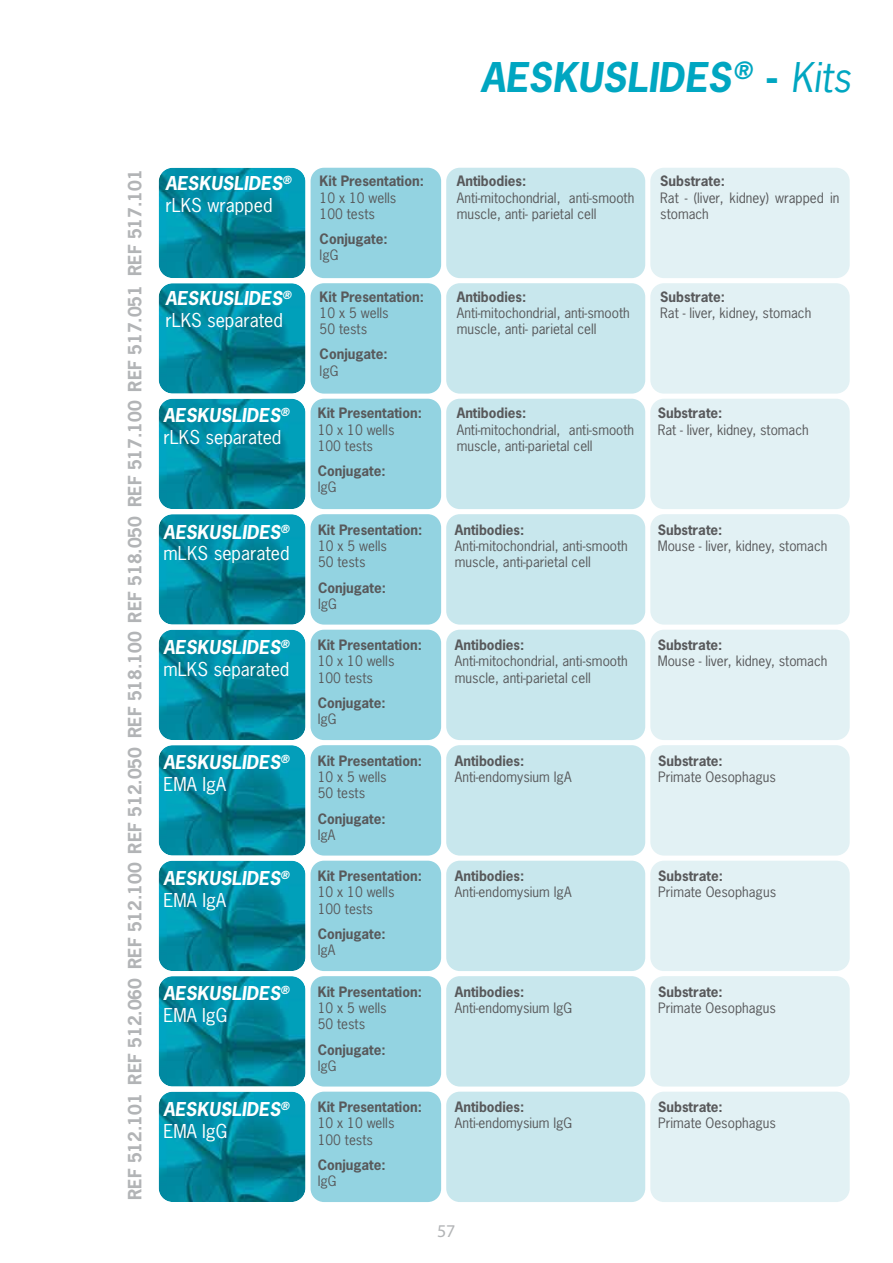
<style>
.page{position:relative;width:893px;height:1263px;background:#fff}
.page>*{position:absolute;margin:0;border:0;box-sizing:border-box;transform-origin:0 0}
.t1{font:italic 700 38.55px "News Gothic Std";color:#00a6c1}
.t2{font:18px/21.6px "News Gothic Std";color:#fff}
.t3{font:italic 700 18px/21.6px "News Gothic Std";color:#fff}
.t4{font:18px "Myriad Pro";color:#b2b4b6}
.t5{font:700 17.25px "News Gothic Std";color:#b2b4b6}
.t6{font:13.5px/16.2px "News Gothic Std";color:#58595b}
.t7{font:700 13.5px "News Gothic Std";color:#58595b}
.s1{font-style:normal}
.s2{font-weight:400}
.s3{font-weight:400;font-style:normal}
.s4{font-weight:700;font-style:italic}
</style>
<div class="page">
<div style="left:650px;top:1092px;width:200px;height:110px;background:#e2f1f4;border-radius:14px"></div>
<div style="left:446px;top:1092px;width:199px;height:110px;background:#c8e7ed;border-radius:14px"></div>
<div style="left:311px;top:1092px;width:130px;height:110px;background:#93d3e1;border-radius:13px"></div>
<img style="left:159px;top:1092px;width:146px;height:110px;border-radius:14px">
<div style="left:650px;top:976px;width:200px;height:110px;background:#e2f1f4;border-radius:14px"></div>
<div style="left:446px;top:976px;width:199px;height:110px;background:#c8e7ed;border-radius:14px"></div>
<div style="left:311px;top:976px;width:130px;height:110px;background:#93d3e1;border-radius:13px"></div>
<img style="left:159px;top:976px;width:146px;height:110px;border-radius:14px">
<div style="left:650px;top:861px;width:200px;height:110px;background:#e2f1f4;border-radius:14px"></div>
<div style="left:446px;top:861px;width:199px;height:110px;background:#c8e7ed;border-radius:14px"></div>
<div style="left:311px;top:861px;width:130px;height:110px;background:#93d3e1;border-radius:13px"></div>
<img style="left:159px;top:861px;width:146px;height:110px;border-radius:14px">
<div style="left:650px;top:745px;width:200px;height:110px;background:#e2f1f4;border-radius:14px"></div>
<div style="left:446px;top:745px;width:199px;height:110px;background:#c8e7ed;border-radius:14px"></div>
<div style="left:311px;top:745px;width:130px;height:110px;background:#93d3e1;border-radius:13px"></div>
<img style="left:159px;top:745px;width:146px;height:110px;border-radius:14px">
<div style="left:650px;top:630px;width:200px;height:110px;background:#e2f1f4;border-radius:14px"></div>
<div style="left:446px;top:630px;width:199px;height:110px;background:#c8e7ed;border-radius:14px"></div>
<div style="left:311px;top:630px;width:130px;height:110px;background:#93d3e1;border-radius:13px"></div>
<img style="left:159px;top:630px;width:146px;height:110px;border-radius:14px">
<div style="left:650px;top:514px;width:200px;height:111px;background:#e2f1f4;border-radius:14px"></div>
<div style="left:446px;top:514px;width:199px;height:111px;background:#c8e7ed;border-radius:14px"></div>
<div style="left:311px;top:514px;width:130px;height:111px;background:#93d3e1;border-radius:13px"></div>
<img style="left:159px;top:514px;width:146px;height:111px;border-radius:14px">
<div style="left:650px;top:399px;width:200px;height:110px;background:#e2f1f4;border-radius:14px"></div>
<div style="left:446px;top:399px;width:199px;height:110px;background:#c8e7ed;border-radius:14px"></div>
<div style="left:311px;top:399px;width:130px;height:110px;background:#93d3e1;border-radius:13px"></div>
<img style="left:159px;top:399px;width:146px;height:110px;border-radius:14px">
<div style="left:650px;top:283px;width:200px;height:111px;background:#e2f1f4;border-radius:14px"></div>
<div style="left:446px;top:283px;width:199px;height:111px;background:#c8e7ed;border-radius:14px"></div>
<div style="left:311px;top:283px;width:130px;height:111px;background:#93d3e1;border-radius:13px"></div>
<img style="left:159px;top:283px;width:146px;height:111px;border-radius:14px">
<div style="left:650px;top:168px;width:200px;height:110px;background:#e2f1f4;border-radius:14px"></div>
<div style="left:446px;top:168px;width:199px;height:110px;background:#c8e7ed;border-radius:14px"></div>
<div style="left:311px;top:168px;width:130px;height:110px;background:#93d3e1;border-radius:13px"></div>
<img style="left:159px;top:168px;width:146px;height:110px;border-radius:14px">
<h1 class="t1" style="left:481px;top:60px;width:372px">AESKUSLIDES<sup>®</sup> <span class="s1">-</span> <span class="s2">Kits</span></h1>
<p class="t5" style="left:128px;top:276px;width:108px;rotate:-90deg">REF 517.101</p>
<p class="t7" style="left:320px;top:176px;width:106px">Kit Presentation:</p>
<h2 class="t3" style="left:165px;top:174px;width:128px">AESKUSLIDES<sup>® </sup><span class="s3">rLKS wrapped</span></h2>
<p class="t6" style="left:320px;top:190px;width:78px">10 x 10 wells<br>100 tests</p>
<p class="t7" style="left:320px;top:234px;width:69px">Conjugate:</p>
<p class="t6" style="left:320px;top:248px;width:20px">IgG</p>
<p class="t5" style="left:128px;top:392px;width:108px;rotate:-90deg">REF 517.051</p>
<p class="t7" style="left:320px;top:291px;width:106px">Kit Presentation:</p>
<h2 class="t2" style="left:165px;top:289px;width:128px"><span class="s4">AESKUSLIDES</span><sup>® </sup>rLKS separated</h2>
<p class="t6" style="left:320px;top:306px;width:70px">10 x 5 wells<br>50 tests</p>
<p class="t7" style="left:320px;top:349px;width:69px">Conjugate:</p>
<p class="t6" style="left:320px;top:363px;width:20px">IgG</p>
<p class="t5" style="left:128px;top:507px;width:108px;rotate:-90deg">REF 517.100</p>
<p class="t7" style="left:318px;top:408px;width:106px">Kit Presentation:</p>
<h2 class="t2" style="left:163px;top:406px;width:128px"><span class="s4">AESKUSLIDES</span><sup>® </sup>rLKS separated</h2>
<p class="t6" style="left:318px;top:422px;width:78px">10 x 10 wells<br>100 tests</p>
<p class="t7" style="left:318px;top:466px;width:69px">Conjugate:</p>
<p class="t6" style="left:318px;top:480px;width:20px">IgG</p>
<p class="t5" style="left:128px;top:623px;width:108px;rotate:-90deg">REF 518.050</p>
<p class="t7" style="left:318px;top:524px;width:106px">Kit Presentation:</p>
<h2 class="t2" style="left:164px;top:522px;width:128px"><span class="s4">AESKUSLIDES</span><sup>® </sup>mLKS separated</h2>
<p class="t6" style="left:318px;top:539px;width:70px">10 x 5 wells<br>50 tests</p>
<p class="t7" style="left:318px;top:582px;width:69px">Conjugate:</p>
<p class="t6" style="left:318px;top:597px;width:20px">IgG</p>
<p class="t5" style="left:128px;top:738px;width:108px;rotate:-90deg">REF 518.100</p>
<p class="t7" style="left:318px;top:640px;width:106px">Kit Presentation:</p>
<h2 class="t2" style="left:163px;top:638px;width:128px"><span class="s4">AESKUSLIDES</span><sup>® </sup>mLKS separated</h2>
<p class="t6" style="left:318px;top:654px;width:78px">10 x 10 wells<br>100 tests</p>
<p class="t7" style="left:318px;top:698px;width:69px">Conjugate:</p>
<p class="t6" style="left:318px;top:712px;width:20px">IgG</p>
<p class="t5" style="left:128px;top:854px;width:108px;rotate:-90deg">REF 512.050</p>
<p class="t7" style="left:318px;top:755px;width:106px">Kit Presentation:</p>
<h2 class="t3" style="left:163px;top:753px;width:128px">AESKUSLIDES<sup>®<br></sup><span class="s3">EMA IgA</span></h2>
<p class="t6" style="left:318px;top:770px;width:70px">10 x 5 wells<br>50 tests</p>
<p class="t7" style="left:318px;top:813px;width:69px">Conjugate:</p>
<p class="t6" style="left:318px;top:828px;width:19px">IgA</p>
<p class="t5" style="left:128px;top:969px;width:108px;rotate:-90deg">REF 512.100</p>
<p class="t7" style="left:318px;top:871px;width:106px">Kit Presentation:</p>
<h2 class="t3" style="left:163px;top:869px;width:128px">AESKUSLIDES<sup>®<br></sup><span class="s3">EMA IgA</span></h2>
<p class="t6" style="left:318px;top:885px;width:78px">10 x 10 wells<br>100 tests</p>
<p class="t7" style="left:318px;top:929px;width:69px">Conjugate:</p>
<p class="t6" style="left:318px;top:943px;width:19px">IgA</p>
<p class="t5" style="left:128px;top:1084px;width:108px;rotate:-90deg">REF 512.060</p>
<p class="t7" style="left:318px;top:986px;width:106px">Kit Presentation:</p>
<h2 class="t3" style="left:163px;top:984px;width:128px">AESKUSLIDES<sup>®<br></sup><span class="s3">EMA IgG</span></h2>
<p class="t6" style="left:318px;top:1001px;width:70px">10 x 5 wells<br>50 tests</p>
<p class="t7" style="left:318px;top:1044px;width:69px">Conjugate:</p>
<p class="t6" style="left:318px;top:1059px;width:20px">IgG</p>
<p class="t5" style="left:128px;top:1200px;width:108px;rotate:-90deg">REF 512.101</p>
<p class="t7" style="left:318px;top:1102px;width:106px">Kit Presentation:</p>
<h2 class="t3" style="left:163px;top:1100px;width:128px">AESKUSLIDES<sup>®<br></sup><span class="s3">EMA IgG</span></h2>
<p class="t6" style="left:318px;top:1116px;width:78px">10 x 10 wells<br>100 tests</p>
<p class="t7" style="left:318px;top:1159px;width:69px">Conjugate:</p>
<p class="t6" style="left:318px;top:1174px;width:20px">IgG</p>
<p class="t7" style="left:457px;top:176px;width:71px">Antibodies:</p>
<p class="t6" style="left:457px;top:190px;width:179px">Anti-mitochondrial, anti-smooth muscle, anti- parietal cell</p>
<p class="t7" style="left:457px;top:291px;width:71px">Antibodies:</p>
<p class="t6" style="left:457px;top:306px;width:174px">Anti-mitochondrial, anti-smooth muscle, anti- parietal cell</p>
<p class="t7" style="left:457px;top:408px;width:71px">Antibodies:</p>
<p class="t6" style="left:457px;top:422px;width:179px">Anti-mitochondrial, anti-smooth muscle, anti-parietal cell</p>
<p class="t7" style="left:455px;top:524px;width:71px">Antibodies:</p>
<p class="t6" style="left:455px;top:539px;width:174px">Anti-mitochondrial, anti-smooth muscle, anti-parietal cell</p>
<p class="t7" style="left:455px;top:640px;width:71px">Antibodies:</p>
<p class="t6" style="left:455px;top:654px;width:174px">Anti-mitochondrial, anti-smooth muscle, anti-parietal cell</p>
<p class="t7" style="left:455px;top:755px;width:71px">Antibodies:</p>
<p class="t6" style="left:455px;top:770px;width:118px">Anti-endomysium IgA</p>
<p class="t7" style="left:455px;top:871px;width:71px">Antibodies:</p>
<p class="t6" style="left:455px;top:885px;width:118px">Anti-endomysium IgA</p>
<p class="t7" style="left:455px;top:986px;width:71px">Antibodies:</p>
<p class="t6" style="left:455px;top:1001px;width:119px">Anti-endomysium IgG</p>
<p class="t7" style="left:455px;top:1102px;width:71px">Antibodies:</p>
<p class="t6" style="left:455px;top:1116px;width:119px">Anti-endomysium IgG</p>
<h2 class="t4" style="left:437px;top:1220px;width:20px">57</h2>
<p class="t7" style="left:660px;top:176px;width:66px">Substrate:</p>
<p class="t6" style="left:660px;top:190px;width:181px">Rat - (liver, kidney) wrapped in stomach</p>
<p class="t7" style="left:660px;top:291px;width:66px">Substrate:</p>
<p class="t6" style="left:660px;top:306px;width:153px">Rat - liver, kidney, stomach</p>
<p class="t7" style="left:658px;top:408px;width:66px">Substrate:</p>
<p class="t6" style="left:658px;top:422px;width:153px">Rat - liver, kidney, stomach</p>
<p class="t7" style="left:658px;top:524px;width:66px">Substrate:</p>
<p class="t6" style="left:658px;top:539px;width:171px">Mouse - liver, kidney, stomach</p>
<p class="t7" style="left:658px;top:640px;width:66px">Substrate:</p>
<p class="t6" style="left:658px;top:654px;width:171px">Mouse - liver, kidney, stomach</p>
<p class="t7" style="left:658px;top:755px;width:66px">Substrate:</p>
<p class="t6" style="left:658px;top:770px;width:119px">Primate Oesophagus</p>
<p class="t7" style="left:658px;top:871px;width:66px">Substrate:</p>
<p class="t6" style="left:658px;top:885px;width:119px">Primate Oesophagus</p>
<p class="t7" style="left:658px;top:986px;width:66px">Substrate:</p>
<p class="t6" style="left:658px;top:1001px;width:119px">Primate Oesophagus</p>
<p class="t7" style="left:658px;top:1102px;width:66px">Substrate:</p>
<p class="t6" style="left:658px;top:1116px;width:119px">Primate Oesophagus</p>
</div>
